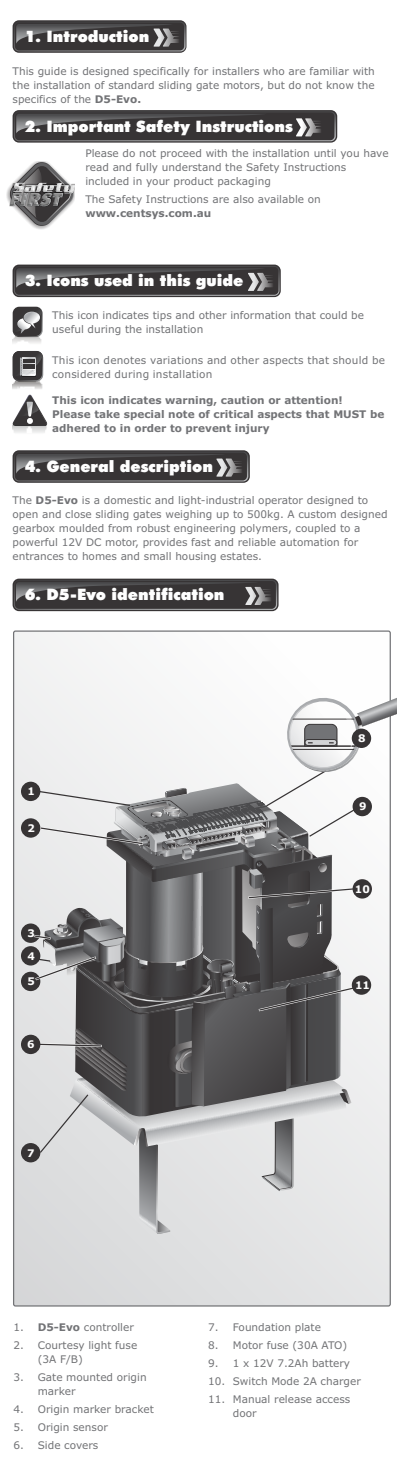
<style>
.page{position:relative;width:397px;height:1474px;background:#fff}
.page>*{position:absolute;margin:0;border:0;box-sizing:border-box;transform-origin:0 0}
.t1{font:900 15.75px "Futura BT";color:#fefefe}
.t2{font:10.5px/14px "Verdana";color:#727376}
.t3{font:700 10.5px/14px "Verdana";color:#727376}
.t4{font:700 10.5px/22.6px "Verdana";color:#fefefe}
.s1{font-weight:700}
</style>
<div class="page">
<div style="left:14px;top:631px;width:376px;height:674px;background:linear-gradient(to bottom,#f3f3f4,#d6d7d9);border-radius:2px"></div>
<div style="left:21px;top:1034px;width:19px;height:20px;background:#373435;border-radius:50%"></div>
<div style="left:21px;top:1143px;width:19px;height:19px;background:#373435;border-radius:50%"></div>
<div style="left:21px;top:781px;width:19px;height:20px;background:#373435;border-radius:50%"></div>
<div style="left:13px;top:578px;width:265px;height:33px;background:#373435;border-radius:6px"></div>
<svg style="left:14px;top:580px;width:263px;height:30px"></svg>
<div style="left:15px;top:581px;width:261px;height:28px;background:#373435;border-radius:4px"></div>
<svg style="left:16px;top:582px;width:260px;height:23px"></svg>
<div style="left:21px;top:818px;width:19px;height:19px;background:#373435;border-radius:50%"></div>
<div style="left:21px;top:923px;width:19px;height:19px;background:#373435;border-radius:50%"></div>
<div style="left:21px;top:946px;width:19px;height:19px;background:#373435;border-radius:50%"></div>
<div style="left:21px;top:971px;width:19px;height:20px;background:#373435;border-radius:50%"></div>
<div style="left:13px;top:264px;width:268px;height:33px;background:#373435;border-radius:6px"></div>
<svg style="left:14px;top:266px;width:265px;height:30px"></svg>
<div style="left:15px;top:267px;width:263px;height:28px;background:#373435;border-radius:4px"></div>
<svg style="left:16px;top:268px;width:262px;height:23px"></svg>
<svg style="left:13px;top:110px;width:324px;height:33px"></svg>
<svg style="left:14px;top:111px;width:322px;height:30px"></svg>
<div style="left:15px;top:112px;width:319px;height:28px;background:#373435;border-radius:4px"></div>
<svg style="left:16px;top:114px;width:245px;height:19px"></svg>
<svg style="left:296px;top:118px;width:25px;height:18px"></svg>
<svg style="left:13px;top:20px;width:173px;height:33px"></svg>
<svg style="left:14px;top:22px;width:172px;height:29px"></svg>
<div style="left:15px;top:23px;width:169px;height:27px;background:#373435;border-radius:4px"></div>
<svg style="left:16px;top:24px;width:168px;height:23px"></svg>
<svg style="left:13px;top:450px;width:237px;height:33px"></svg>
<svg style="left:14px;top:451px;width:234px;height:30px"></svg>
<div style="left:15px;top:452px;width:232px;height:28px;background:#373435;border-radius:4px"></div>
<svg style="left:16px;top:454px;width:231px;height:22px"></svg>
<img style="left:13px;top:381px;width:30px;height:8px">
<svg style="left:13px;top:351px;width:30px;height:30px"></svg>
<svg style="left:14px;top:356px;width:28px;height:24px"></svg>
<svg style="left:13px;top:307px;width:30px;height:30px"></svg>
<img style="left:13px;top:337px;width:29px;height:6px">
<svg style="left:14px;top:311px;width:28px;height:25px"></svg>
<svg style="left:12px;top:394px;width:36px;height:32px"></svg>
<img style="left:13px;top:426px;width:34px;height:7px">
<div style="left:6px;top:161px;width:69px;height:69px;background:#373435;opacity:.49"></div>
<svg style="left:9px;top:161px;width:66px;height:66px"></svg>
<img style="left:10px;top:193px;width:53px;height:13px">
<svg style="left:34px;top:693px;width:363px;height:541px"></svg>
<h1 class="t1" style="left:25px;top:30px;width:126px">1. Introduction</h1>
<p class="t2" style="left:13px;top:65px;width:364px;text-align:justify">This guide is designed specifically for installers who are familiar with the installation of standard sliding gate motors, but do not know the specifics of the <span class="s1">D5-Evo.</span></p>
<h1 class="t1" style="left:25px;top:120px;width:269px">2. Important Safety Instructions</h1>
<p class="t2" style="left:85px;top:147px;width:305px">Please do not proceed with the installation until you have read and fully understand the Safety Instructions included in your product packaging</p>
<p class="t2" style="left:85px;top:193px;width:237px">The Safety Instructions are also available on</p>
<p class="t3" style="left:85px;top:207px;width:127px">www.centsys.com.au</p>
<h1 class="t1" style="left:25px;top:274px;width:220px">3. Icons used in this guide</h1>
<p class="t2" style="left:52px;top:309px;width:313px">This icon indicates tips and other information that could be useful during the installation</p>
<p class="t2" style="left:52px;top:354px;width:334px">This icon denotes variations and other aspects that should be considered during installation</p>
<p class="t3" style="left:52px;top:394px;width:333px">This icon indicates warning, caution or attention!<br>Please take special note of critical aspects that MUST be adhered to in order to prevent injury</p>
<h1 class="t1" style="left:25px;top:460px;width:190px">4. General description</h1>
<p class="t2" style="left:13px;top:493px;width:376px">The <span class="s1">D5-Evo</span> is a domestic and light-industrial operator designed to open and close sliding gates weighing up to 500kg. A custom designed gearbox moulded from robust engineering polymers, coupled to a powerful 12V DC motor, provides fast and reliable automation for entrances to homes and small housing estates.</p>
<h1 class="t1" style="left:25px;top:588px;width:201px">6. D5-Evo identification</h1>
<p class="t4" style="left:27px;top:781px;width:9px">1</p>
<p class="t4" style="left:27px;top:817px;width:9px">2</p>
<p class="t4" style="left:27px;top:922px;width:9px">3<br>4</p>
<p class="t4" style="left:27px;top:971px;width:9px">5</p>
<p class="t4" style="left:27px;top:1034px;width:9px">6</p>
<p class="t4" style="left:27px;top:1142px;width:9px">7</p>
<p class="t4" style="left:358px;top:728px;width:9px">8</p>
<p class="t4" style="left:359px;top:796px;width:9px">9</p>
<p class="t4" style="left:355px;top:878px;width:16px">10</p>
<p class="t4" style="left:355px;top:974px;width:16px">11</p>
<p class="t2" style="left:14px;top:1321px;width:122px">1. <span class="s1">D5-Evo</span> controller</p>
<p class="t2" style="left:38px;top:1339px;width:101px;text-indent:-24px">2. Courtesy light fuse (3A F/B)</p>
<p class="t2" style="left:38px;top:1371px;width:110px;text-indent:-24px">3. Gate mounted origin marker</p>
<p class="t2" style="left:14px;top:1402px;width:142px">4. Origin marker bracket</p>
<p class="t2" style="left:14px;top:1420px;width:96px">5. Origin sensor</p>
<p class="t2" style="left:14px;top:1438px;width:86px">6. Side covers</p>
<p class="t2" style="left:208px;top:1321px;width:114px">7. Foundation plate</p>
<p class="t2" style="left:208px;top:1339px;width:141px">8. Motor fuse (30A ATO)</p>
<p class="t2" style="left:208px;top:1357px;width:143px">9. 1 x 12V 7.2Ah battery</p>
<p class="t2" style="left:208px;top:1374px;width:154px">10. Switch Mode 2A charger</p>
<p class="t2" style="left:233px;top:1392px;width:119px;text-indent:-25px">11. Manual release access door</p>
</div>
